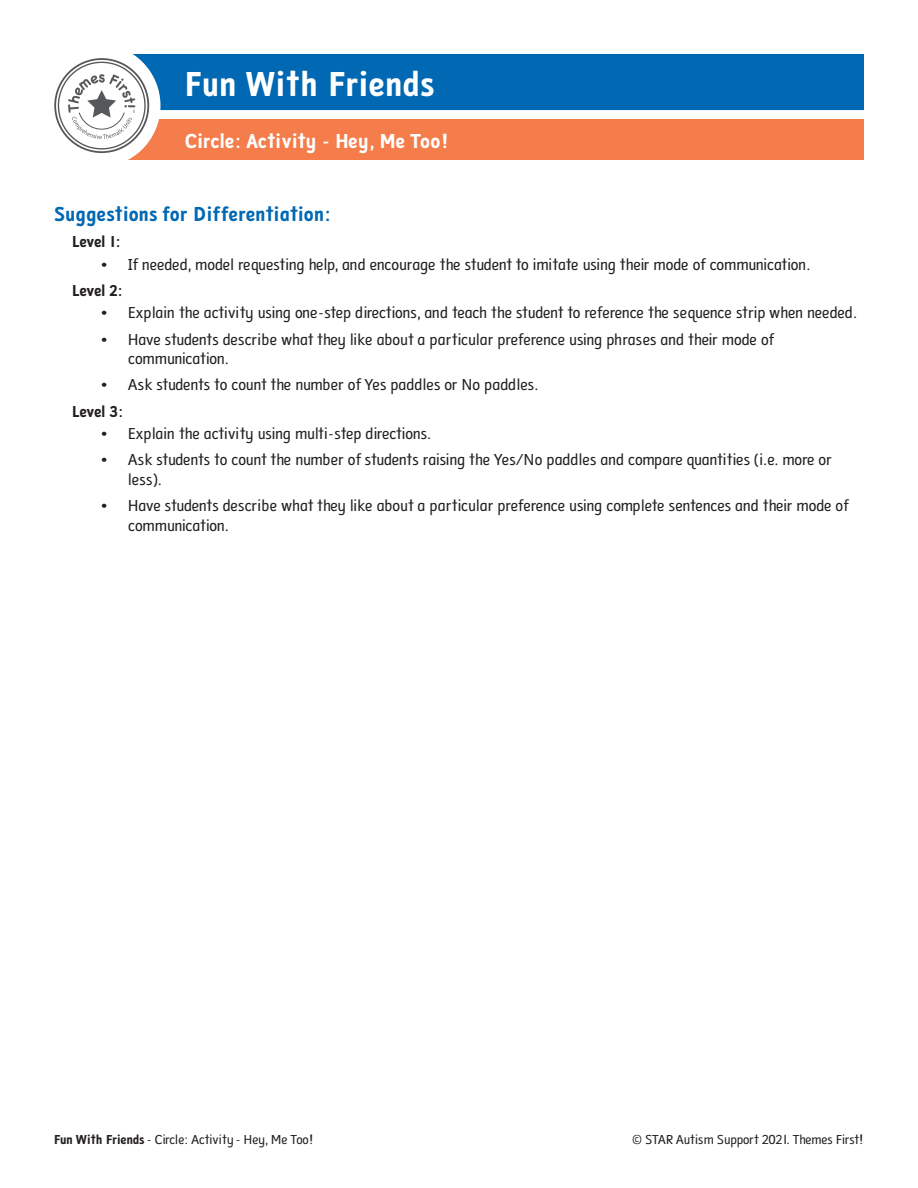
<style>
.page{position:relative;width:918px;height:1188px;background:#fff}
.page>*{position:absolute;margin:0;border:0;box-sizing:border-box;transform-origin:0 0}
.t1{font:36px "Folder Bold Primary";letter-spacing:-.025em;color:#fff}
.Instructions_1_Heade{font:21px "Folder Bold Primary";letter-spacing:-.025em;color:#0168b3}
.t2{font:21px "Folder Bold Primary";letter-spacing:-.03em;color:#fff}
.t3{font:16.5px/19.5px "Folder Reg Primary";letter-spacing:-.04em;color:#231f20}
.Instructions_2_-_Bod{font:16.5px "Folder Bold Primary";letter-spacing:-.035em;color:#231f20}
.t4{font:13.5px "Folder Reg Primary";letter-spacing:-.03em;color:#231f20}
.s1{font-family:"Folder Bold Primary"}
</style>
<div class="page">
<div style="left:106px;top:120px;width:758px;height:40px;background:#f47d4b"></div>
<div style="left:106px;top:54px;width:758px;height:56px;background:#0168b3"></div>
<div style="left:37px;top:44px;width:123px;height:123px;background:#fff;border-radius:50%"></div>
<svg style="left:55px;top:59px;width:93px;height:93px"></svg>
<div style="left:54px;top:58px;width:95px;height:95px;border:2px solid #57585a;border-radius:50%"></div>
<svg style="left:68px;top:74px;width:67px;height:65px"></svg>
<h1 class="t1" style="left:185px;top:63px;width:252px">Fun With Friends</h1>
<p class="t2" style="left:185px;top:129px;width:266px">Circle: Activity - Hey, Me Too!</p>
<p class="Instructions_1_Heade" style="left:54px;top:202px;width:279px">Suggestions for Differentiation:</p>
<p class="Instructions_2_-_Bod" style="left:72px;top:232px;width:50px">Level 1:</p>
<p class="t3" style="left:101px;top:255px;width:711px">• If needed, model requesting help, and encourage the student to imitate using their mode of communication.</p>
<p class="Instructions_2_-_Bod" style="left:72px;top:281px;width:52px">Level 2:</p>
<p class="t3" style="left:101px;top:303px;width:758px">• Explain the activity using one-step directions, and teach the student to reference the sequence strip when needed.</p>
<p class="t3" style="left:128px;top:330px;width:648px;text-indent:-27px">• Have students describe what they like about a particular preference using phrases and their mode of communication.</p>
<p class="t3" style="left:101px;top:375px;width:439px">• Ask students to count the number of Yes paddles or No paddles.</p>
<p class="Instructions_2_-_Bod" style="left:72px;top:402px;width:53px">Level 3:</p>
<p class="t3" style="left:101px;top:424px;width:332px">• Explain the activity using multi-step directions.</p>
<p class="t3" style="left:128px;top:450px;width:706px;text-indent:-27px">• Ask students to count the number of students raising the Yes/No paddles and compare quantities (i.e. more or less).</p>
<p class="t3" style="left:128px;top:496px;width:722px;text-indent:-27px">• Have students describe what they like about a particular preference using complete sentences and their mode of communication.</p>
<p class="t4" style="left:54px;top:1132px;width:261px"><span class="s1">Fun With Friends</span> - Circle: Activity - Hey, Me Too!</p>
<p class="t4" style="left:632px;top:1132px;width:233px">© STAR Autism Support 2021. Themes First!</p>
</div>
